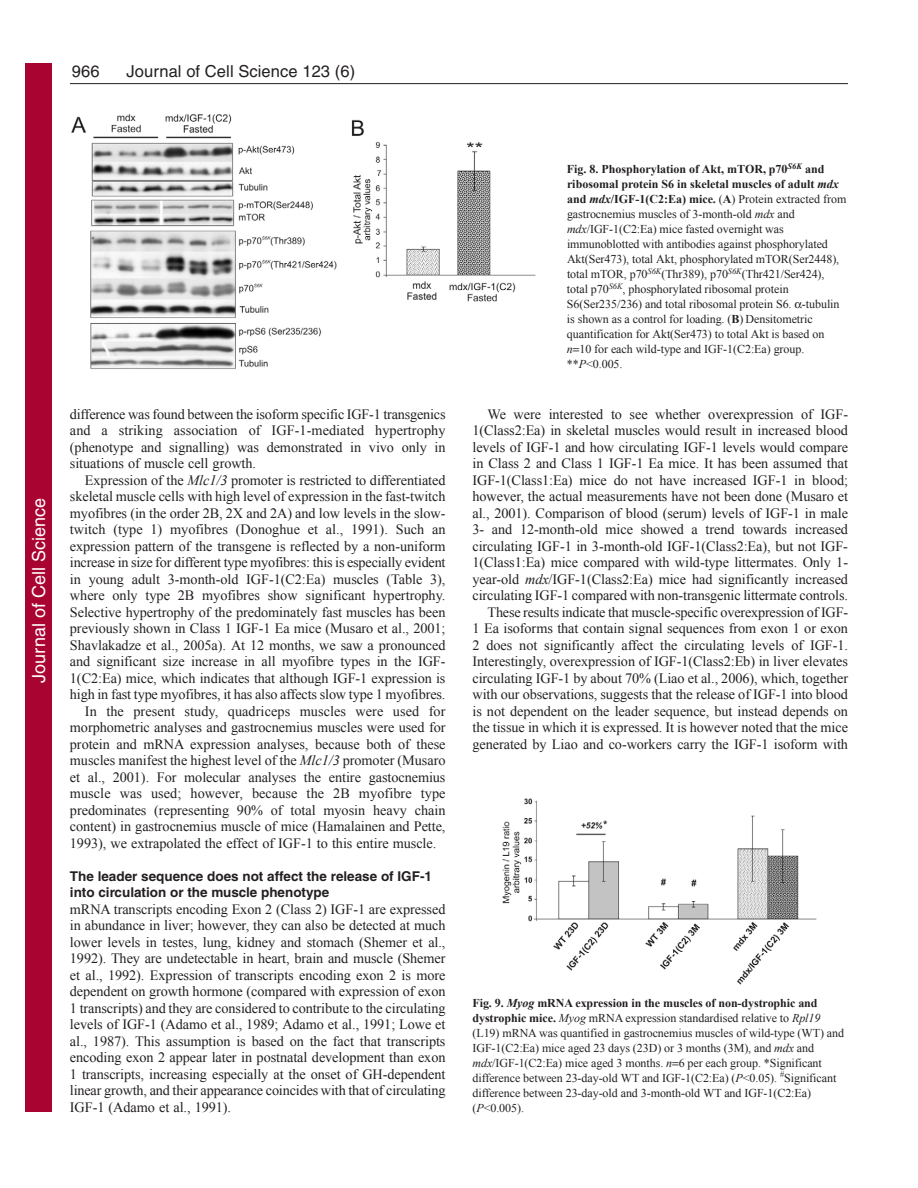
<style>
.page{position:relative;width:918px;height:1188px;background:#fff}
.page>*{position:absolute;margin:0;border:0;box-sizing:border-box;transform-origin:0 0}
.t1{font:18px "Helvetica";color:#fff}
.t2{font:16.5px "Helvetica";letter-spacing:.005em;color:#231f20}
.t3{font:14.25px/16.5px "Times New Roman";letter-spacing:-.005em;color:#231f20;text-align:justify}
.t4{font:700 13.5px/16.5px "Helvetica";color:#231f20}
.t5{font:12px/15px "Times New Roman";letter-spacing:-.005em;color:#231f20}
.s1{font-style:italic}
.s2{font-weight:700}
.s3{font-weight:700;font-style:italic}
</style>
<div class="page">
<hr style="left:70px;top:83px;width:778px;height:1px;background:#231f20">
<img style="left:71px;top:114px;width:465px;height:255px">
<img style="left:502px;top:798px;width:315px;height:187px">
<div style="left:26px;top:64px;width:26px;height:1048px;background:#a90332"></div>
<p class="t2" style="left:72px;top:65px;width:29px">966</p>
<p class="t2" style="left:127px;top:65px;width:230px">Journal of Cell Science 123 (6)</p>
<p class="t1" style="left:28px;top:683px;width:186px;rotate:-90deg">Journal of Cell Science</p>
<p class="t3" style="left:70px;top:405px;width:377px">difference was found between the isoform specific IGF-1 transgenics and a striking association of IGF-1-mediated hypertrophy (phenotype and signalling) was demonstrated in vivo only in situations of muscle cell growth.</p>
<p class="t3" style="left:85px;top:471px;width:362px">Expression of the <span class="s1">Mlc1/3</span> promoter is restricted to differentiated</p>
<p class="t3" style="left:70px;top:488px;width:377px">skeletal muscle cells with high level of expression in the fast-twitch</p>
<p class="t3" style="left:70px;top:504px;width:377px">myofibres (in the order 2B, 2X and 2A) and low levels in the slow-</p>
<p class="t3" style="left:70px;top:521px;width:377px">twitch (type 1) myofibres (Donoghue et al., 1991). Such an</p>
<p class="t3" style="left:70px;top:537px;width:377px">expression pattern of the transgene is reflected by a non-uniform</p>
<p class="t3" style="left:70px;top:554px;width:377px">increase in size for different type myofibres: this is especially evident</p>
<p class="t3" style="left:70px;top:570px;width:377px">in young adult 3-month-old IGF-1(C2:Ea) muscles (Table 3),</p>
<p class="t3" style="left:70px;top:587px;width:377px">where only type 2B myofibres show significant hypertrophy.</p>
<p class="t3" style="left:70px;top:603px;width:377px">Selective hypertrophy of the predominately fast muscles has been</p>
<p class="t3" style="left:70px;top:620px;width:377px">previously shown in Class 1 IGF-1 Ea mice (Musaro et al., 2001;</p>
<p class="t3" style="left:70px;top:636px;width:377px">Shavlakadze et al., 2005a). At 12 months, we saw a pronounced</p>
<p class="t3" style="left:70px;top:653px;width:377px">and significant size increase in all myofibre types in the IGF-</p>
<p class="t3" style="left:70px;top:669px;width:377px">1(C2:Ea) mice, which indicates that although IGF-1 expression is</p>
<p class="t3" style="left:70px;top:686px;width:377px">high in fast type myofibres, it has also affects slow type 1 myofibres.</p>
<p class="t3" style="left:85px;top:702px;width:362px">In the present study, quadriceps muscles were used for</p>
<p class="t3" style="left:70px;top:719px;width:377px">morphometric analyses and gastrocnemius muscles were used for</p>
<p class="t3" style="left:70px;top:735px;width:377px">protein and mRNA expression analyses, because both of these</p>
<p class="t3" style="left:70px;top:752px;width:377px">muscles manifest the highest level of the <span class="s1">Mlc1/3</span> promoter (Musaro</p>
<p class="t3" style="left:70px;top:768px;width:377px">et al., 2001). For molecular analyses the entire gastocnemius</p>
<p class="t3" style="left:70px;top:785px;width:377px">muscle was used; however, because the 2B myofibre type</p>
<p class="t3" style="left:70px;top:801px;width:377px">predominates (representing 90% of total myosin heavy chain</p>
<p class="t3" style="left:70px;top:818px;width:377px">content) in gastrocnemius muscle of mice (Hamalainen and Pette,</p>
<p class="t3" style="left:70px;top:834px;width:368px">1993), we extrapolated the effect of IGF-1 to this entire muscle.</p>
<p class="t4" style="left:70px;top:869px;width:364px">The leader sequence does not affect the release of IGF-1 into circulation or the muscle phenotype</p>
<p class="t3" style="left:70px;top:900px;width:377px">mRNA transcripts encoding Exon 2 (Class 2) IGF-1 are expressed in abundance in liver; however, they can also be detected at much lower levels in testes, lung, kidney and stomach (Shemer et al., 1992). They are undetectable in heart, brain and muscle (Shemer et al., 1992). Expression of transcripts encoding exon 2 is more dependent on growth hormone (compared with expression of exon 1 transcripts) and they are considered to contribute to the circulating levels of IGF-1 (Adamo et al., 1989; Adamo et al., 1991; Lowe et al., 1987). This assumption is based on the fact that transcripts encoding exon 2 appear later in postnatal development than exon 1 transcripts, increasing especially at the onset of GH-dependent linear growth, and their appearance coincides with that of circulating IGF-1 (Adamo et al., 1991).</p>
<p class="t5" style="left:567px;top:162px;width:281px"><span class="s2">Fig. 8. Phosphorylation of Akt, mTOR, p70</span><sup>S6K</sup> <span class="s2">and ribosomal protein S6 in skeletal muscles of adult</span> <span class="s3">mdx </span><span class="s2">and</span> <span class="s3">mdx</span><span class="s2">/IGF-1(C2:Ea) mice.</span> (<span class="s2">A</span>) Protein extracted from gastrocnemius muscles of 3-month-old <span class="s1">mdx</span> and <span class="s1">mdx</span>/IGF-1(C2:Ea) mice fasted overnight was immunoblotted with antibodies against phosphorylated Akt(Ser473), total Akt, phosphorylated mTOR(Ser2448), total mTOR, p70<sup>S6K</sup>(Thr389), p70<sup>S6K</sup>(Thr421/Ser424), total p70<sup>S6K</sup>, phosphorylated ribosomal protein S6(Ser235/236) and total ribosomal protein S6. -tubulin is shown as a control for loading. (<span class="s2">B</span>) Densitometric quantification for Akt(Ser473) to total Akt is based on<br><span class="s1">n</span> 10 for each wild-type and IGF-1(C2:Ea) group. **<span class="s1">P</span>&lt;0.005.</p>
<p class="t3" style="left:472px;top:405px;width:377px;text-align:right">We were interested to see whether overexpression of IGF-1(Class2:Ea) in skeletal muscles would result in increased blood levels of IGF-1 and how circulating IGF-1 levels would compare in Class 2 and Class 1 IGF-1 Ea mice. It has been assumed that IGF-1(Class1:Ea) mice do not have increased IGF-1 in blood; however, the actual measurements have not been done (Musaro et al., 2001). Comparison of blood (serum) levels of IGF-1 in male 3- and 12-month-old mice showed a trend towards increased circulating IGF-1 in 3-month-old IGF-1(Class2:Ea), but not IGF-1(Class1:Ea) mice compared with wild-type littermates. Only 1- year-old <span class="s1">mdx</span>/IGF-1(Class2:Ea) mice had significantly increased circulating IGF-1 compared with non-transgenic littermate controls.<br>These results indicate that muscle-specific overexpression of IGF-<br>1 Ea isoforms that contain signal sequences from exon 1 or exon 2 does not significantly affect the circulating levels of IGF-1.<br>Interestingly, overexpression of IGF-1(Class2:Eb) in liver elevates circulating IGF-1 by about 70% (Liao et al., 2006), which, together with our observations, suggests that the release of IGF-1 into blood is not dependent on the leader sequence, but instead depends on the tissue in which it is expressed. It is however noted that the mice generated by Liao and co-workers carry the IGF-1 isoform with</p>
<p class="t5" style="left:472px;top:995px;width:373px"><span class="s2">Fig. 9.</span> <span class="s3">Myog</span> <span class="s2">mRNA expression in the muscles of non-dystrophic and dystrophic mice.</span> <span class="s1">Myog</span> mRNA expression standardised relative to <span class="s1">Rpl19 </span>(L19) mRNA was quantified in gastrocnemius muscles of wild-type (WT) and IGF-1(C2:Ea) mice aged 23 days (23D) or 3 months (3M), and <span class="s1">mdx</span> and <span class="s1">mdx</span>/IGF-1(C2:Ea) mice aged 3 months. <span class="s1">n</span> 6 per each group. *Significant difference between 23-day-old WT and IGF-1(C2:Ea) (<span class="s1">P</span>&lt;0.05). <sup>#</sup>Significant difference between 23-day-old and 3-month-old WT and IGF-1(C2:Ea) (<span class="s1">P</span>&lt;0.005).</p>
</div>
